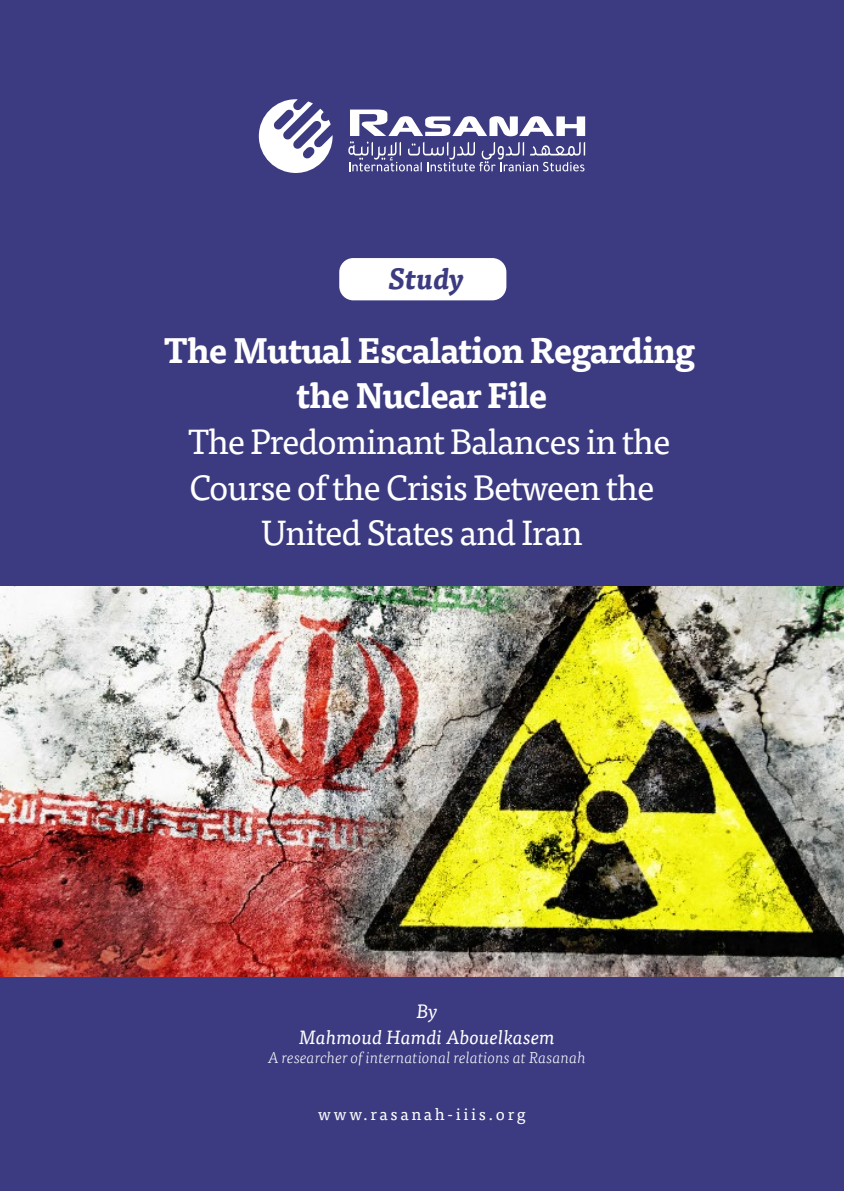
<style>
.page{position:relative;width:844px;height:1191px;background:#fff}
.page>*{position:absolute;margin:0;border:0;box-sizing:border-box;transform-origin:0 0}
.t1{font:35px/45.5px "Tisa Pro";letter-spacing:-.03em;color:#fff;text-align:center}
.t2{font:700 35px/45.5px "Tisa Pro";letter-spacing:-.03em;color:#fff;text-align:center}
.t3{font:italic 700 28.88px "Tisa Pro";letter-spacing:.015em;color:#3c3b81}
.t4{font:italic 19.25px/26.2px "Tisa Pro";color:#fff;text-align:center}
.t5{font:16.45px "Tisa Pro";letter-spacing:.16em;color:#fff}
.t6{font:italic 300 15.75px "Tisa Pro";color:#fff}
</style>
<div class="page">
<div style="left:0;top:0;width:843px;height:1191px;background:#3c3b81"></div>
<div style="left:339px;top:258px;width:167px;height:42px;background:#fff;border-radius:14px"></div>
<svg style="left:259px;top:99px;width:73px;height:74px"></svg>
<svg style="left:348px;top:110px;width:237px;height:61px"></svg>
<img style="left:0;top:587px;width:843px;height:389px">
<p class="t3" style="left:388px;top:255px;width:77px">Study</p>
<p class="t2" style="left:163px;top:326px;width:533px">The Mutual Escalation Regarding the Nuclear File</p>
<p class="t1" style="left:188px;top:417px;width:483px">The Predominant Balances in the<br>Course of the Crisis Between the<br>United States and Iran</p>
<p class="t4" style="left:299px;top:996px;width:257px">By<br>Mahmoud Hamdi Abouelkasem</p>
<p class="t6" style="left:268px;top:1046px;width:319px">A researcher of international relations at Rasanah</p>
<p class="t5" style="left:318px;top:1102px;width:209px">www.rasanah-iiis.org</p>
</div>
